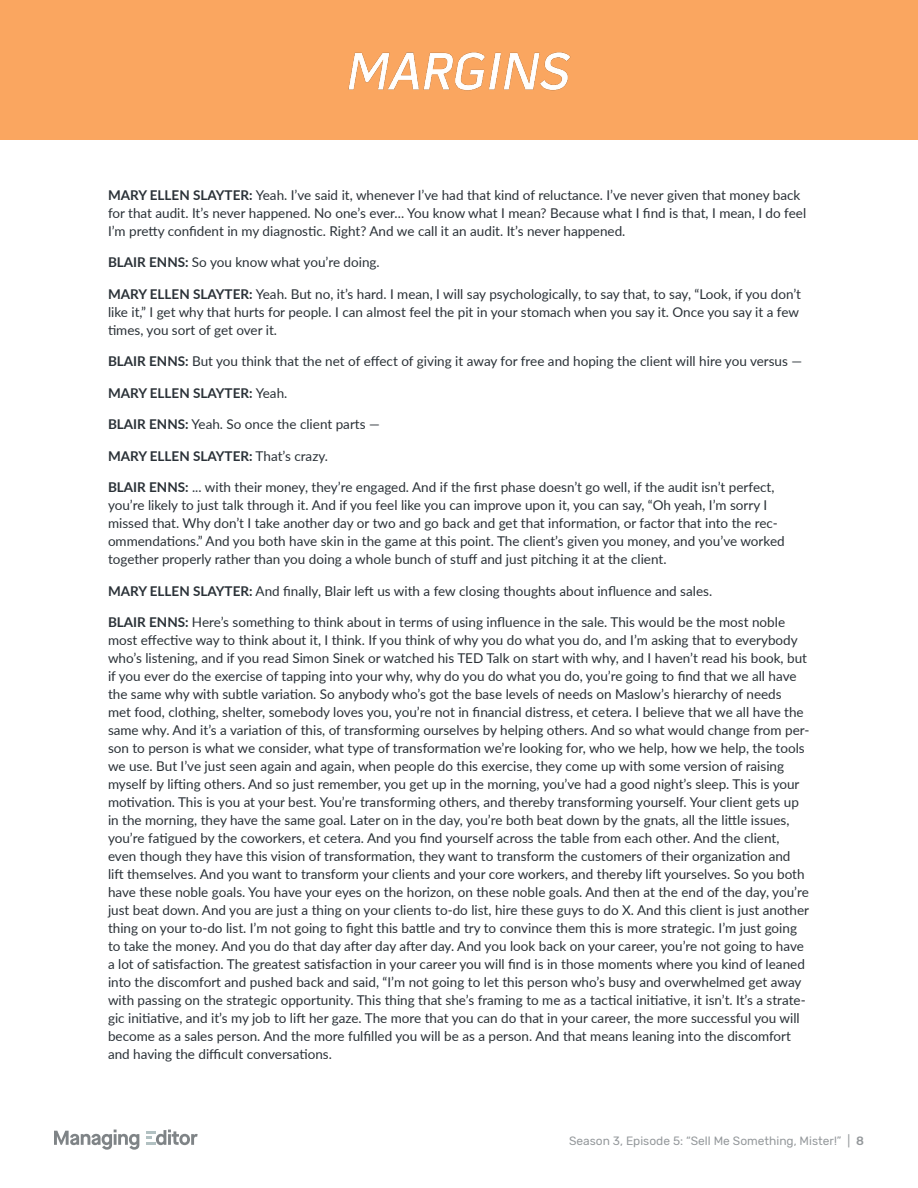
<style>
.page{position:relative;width:918px;height:1188px;background:#fff}
.page>*{position:absolute;margin:0;border:0;box-sizing:border-box;transform-origin:0 0}
.t1{font:13.5px/18px "Lato";color:#2a3137}
.t2{font:700 13.5px "Lato";color:#2a3137}
.t3{font:12px "Rubik";color:#94989b}
.s1{font-weight:700}
.s2{font-weight:400}
.s3{font-weight:500}
</style>
<div class="page">
<div style="left:0;top:0;width:918px;height:140px;background:#faa660"></div>
<img style="left:348px;top:52px;width:223px;height:39px">
<svg style="left:54px;top:1130px;width:85px;height:20px"></svg>
<svg style="left:146px;top:1130px;width:52px;height:15px"></svg>
<p class="t1" style="left:108px;top:185px;width:700px"><span class="s1">MARY ELLEN SLAYTER:</span> Yeah. I’ve said it, whenever I’ve had that kind of reluctance. I’ve never given that money back for that audit. It’s never happened. No one’s ever... You know what I mean? Because what I find is that, I mean, I do feel<br>I’m pretty confident in my diagnostic. Right? And we call it an audit. It’s never happened.</p>
<p class="t1" style="left:108px;top:253px;width:273px"><span class="s1">BLAIR ENNS:</span> So you know what you’re doing.</p>
<p class="t1" style="left:108px;top:284px;width:695px"><span class="s1">MARY ELLEN SLAYTER:</span> Yeah. But no, it’s hard. I mean, I will say psychologically, to say that, to say, “Look, if you don’t like it,” I get why that hurts for people. I can almost feel the pit in your stomach when you say it. Once you say it a few times, you sort of get over it.</p>
<p class="t1" style="left:108px;top:352px;width:696px"><span class="s1">BLAIR ENNS:</span> But you think that the net of effect of giving it away for free and hoping the client will hire you versus —</p>
<p class="t2" style="left:108px;top:388px;width:181px">MARY ELLEN SLAYTER: <span class="s2">Yeah.</span></p>
<p class="t1" style="left:108px;top:415px;width:273px"><span class="s1">BLAIR ENNS:</span> Yeah. So once the client parts —</p>
<p class="t2" style="left:108px;top:451px;width:222px">MARY ELLEN SLAYTER: <span class="s2">That’s crazy.</span></p>
<p class="t1" style="left:108px;top:478px;width:678px"><span class="s1">BLAIR ENNS:</span> ... with their money, they’re engaged. And if the first phase doesn’t go well, if the audit isn’t perfect, you’re likely to just talk through it. And if you feel like you can improve upon it, you can say, “Oh yeah, I’m sorry I missed that. Why don’t I take another day or two and go back and get that information, or factor that into the rec&shy;ommendations.” And you both have skin in the game at this point. The client’s given you money, and you’ve worked together properly rather than you doing a whole bunch of stuff and just pitching it at the client.</p>
<p class="t1" style="left:108px;top:581px;width:606px"><span class="s1">MARY ELLEN SLAYTER:</span> And finally, Blair left us with a few closing thoughts about influence and sales.</p>
<p class="t1" style="left:108px;top:613px;width:703px"><span class="s1">BLAIR ENNS:</span> Here’s something to think about in terms of using influence in the sale. This would be the most noble most effective way to think about it, I think. If you think of why you do what you do, and I’m asking that to everybody who’s listening, and if you read Simon Sinek or watched his TED Talk on start with why, and I haven’t read his book, but if you ever do the exercise of tapping into your why, why do you do what you do, you’re going to find that we all have the same why with subtle variation. So anybody who’s got the base levels of needs on Maslow’s hierarchy of needs<br>met food, clothing, shelter, somebody loves you, you’re not in financial distress, et cetera. I believe that we all have the same why. And it’s a variation of this, of transforming ourselves by helping others. And so what would change from per&shy;son to person is what we consider, what type of transformation we’re looking for, who we help, how we help, the tools we use. But I’ve just seen again and again, when people do this exercise, they come up with some version of raising myself by lifting others. And so just remember, you get up in the morning, you’ve had a good night’s sleep. This is your motivation. This is you at your best. You’re transforming others, and thereby transforming yourself. Your client gets up in the morning, they have the same goal. Later on in the day, you’re both beat down by the gnats, all the little issues, you’re fatigued by the coworkers, et cetera. And you find yourself across the table from each other. And the client, even though they have this vision of transformation, they want to transform the customers of their organization and lift themselves. And you want to transform your clients and your core workers, and thereby lift yourselves. So you both have these noble goals. You have your eyes on the horizon, on these noble goals. And then at the end of the day, you’re just beat down. And you are just a thing on your clients to-do list, hire these guys to do X. And this client is just another thing on your to-do list. I’m not going to fight this battle and try to convince them this is more strategic. I’m just going to take the money. And you do that day after day after day. And you look back on your career, you’re not going to have a lot of satisfaction. The greatest satisfaction in your career you will find is in those moments where you kind of leaned into the discomfort and pushed back and said, “I’m not going to let this person who’s busy and overwhelmed get away with passing on the strategic opportunity. This thing that she’s framing to me as a tactical initiative, it isn’t. It’s a strate&shy;gic initiative, and it’s my job to lift her gaze. The more that you can do that in your career, the more successful you will become as a sales person. And the more fulfilled you will be as a person. And that means leaning into the discomfort and having the difficult conversations.</p>
<p class="t3" style="left:569px;top:1134px;width:296px">Season 3, Episode 5: “Sell Me Something, Mister!” | <span class="s3">8</span></p>
</div>
